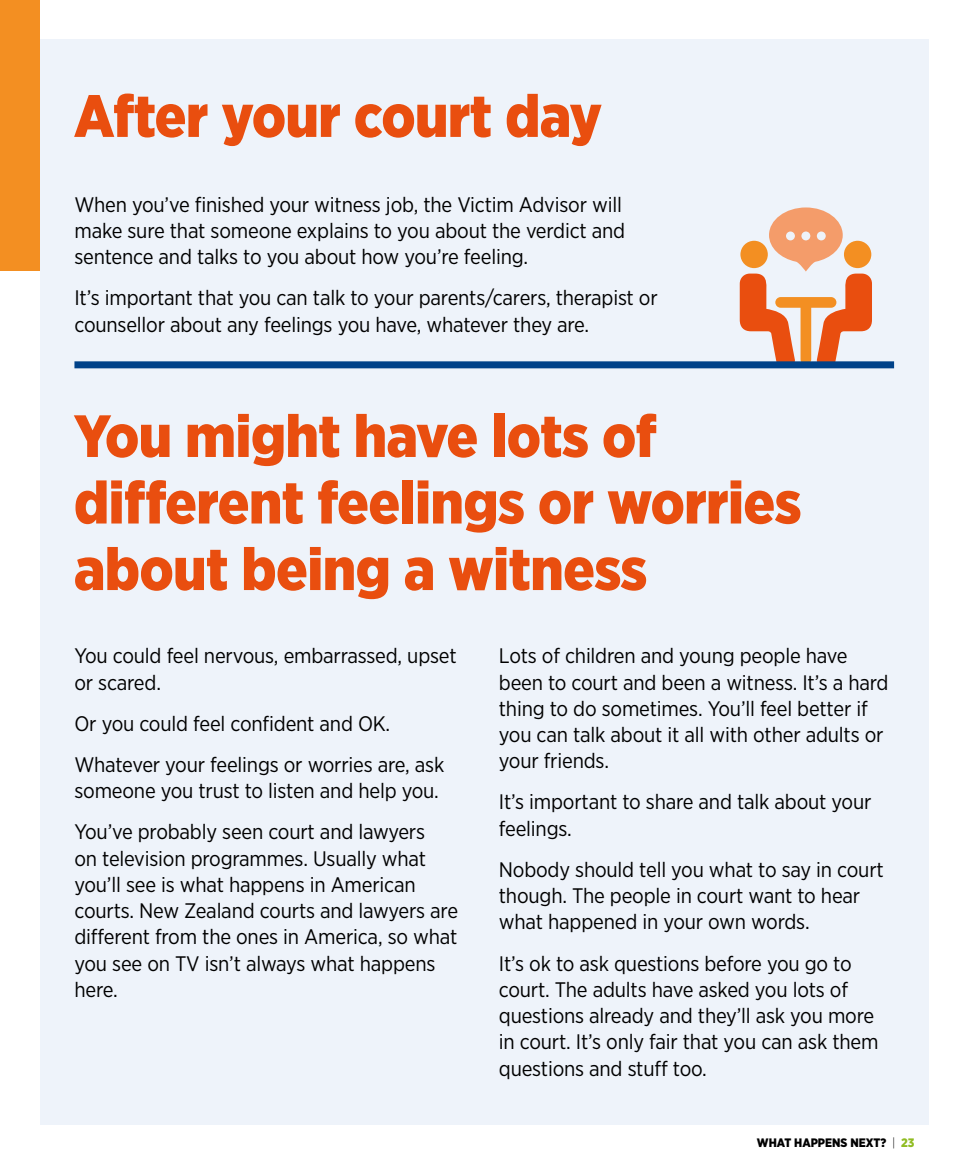
<style>
.page{position:relative;width:968px;height:1166px;background:#fff}
.page>*{position:absolute;margin:0;border:0;box-sizing:border-box;transform-origin:0 0}
.t1{font:900 59.5px/66.5px "Gotham Narrow";letter-spacing:-.01em;color:#e94e0f}
.t2{font:21px/26.2px "Gotham Narrow";letter-spacing:-.01em;color:#000}
.t3{font:900 12.25px "Gotham Narrow";color:#000}
.s1{font-weight:300}
.s2{color:#90bc22}
</style>
<div class="page">
<div style="left:40px;top:40px;width:888px;height:1085px;background:#eef3fa"></div>
<div style="left:0;top:0;width:40px;height:271px;background:#f38f22"></div>
<svg style="left:739px;top:207px;width:132px;height:154px"></svg>
<div style="left:74px;top:361px;width:819px;height:7px;background:#004289"></div>
<h1 class="t1" style="left:74px;top:82px;width:529px">After your court day</h1>
<p class="t2" style="left:74px;top:191px;width:552px">When you’ve finished your witness job, the Victim Advisor will make sure that someone explains to you about the verdict and sentence and talks to you about how you’re feeling.</p>
<p class="t2" style="left:74px;top:284px;width:584px">It’s important that you can talk to your parents/carers, therapist or counsellor about any feelings you have, whatever they are.</p>
<h1 class="t1" style="left:74px;top:402px;width:729px">You might have lots of different feelings or worries about being a witness</h1>
<p class="t2" style="left:74px;top:642px;width:384px">You could feel nervous, embarrassed, upset or scared.</p>
<p class="t2" style="left:74px;top:702px;width:371px;line-height:41.1px">Or you could feel confident and OK.<br>Whatever your feelings or worries are, ask</p>
<p class="t2" style="left:74px;top:770px;width:366px;line-height:41.1px">someone you trust to listen and help you.<br>You’ve probably seen court and lawyers</p>
<p class="t2" style="left:74px;top:844px;width:385px">on television programmes. Usually what you’ll see is what happens in American courts. New Zealand courts and lawyers are different from the ones in America, so what you see on TV isn’t always what happens here.</p>
<p class="t2" style="left:499px;top:642px;width:391px">Lots of children and young people have been to court and been a witness. It’s a hard thing to do sometimes. You’ll feel better if you can talk about it all with other adults or your friends.</p>
<p class="t2" style="left:499px;top:788px;width:374px">It’s important to share and talk about your feelings.</p>
<p class="t2" style="left:499px;top:856px;width:386px">Nobody should tell you what to say in court though. The people in court want to hear what happened in your own words.</p>
<p class="t2" style="left:499px;top:949px;width:381px">It’s ok to ask questions before you go to court. The adults have asked you lots of questions already and they’ll ask you more in court. It’s only fair that you can ask them questions and stuff too.</p>
<p class="t3" style="left:756px;top:1135px;width:159px">WHAT HAPPENS NEXT? <span class="s1">|</span> <span class="s2">23</span></p>
</div>
